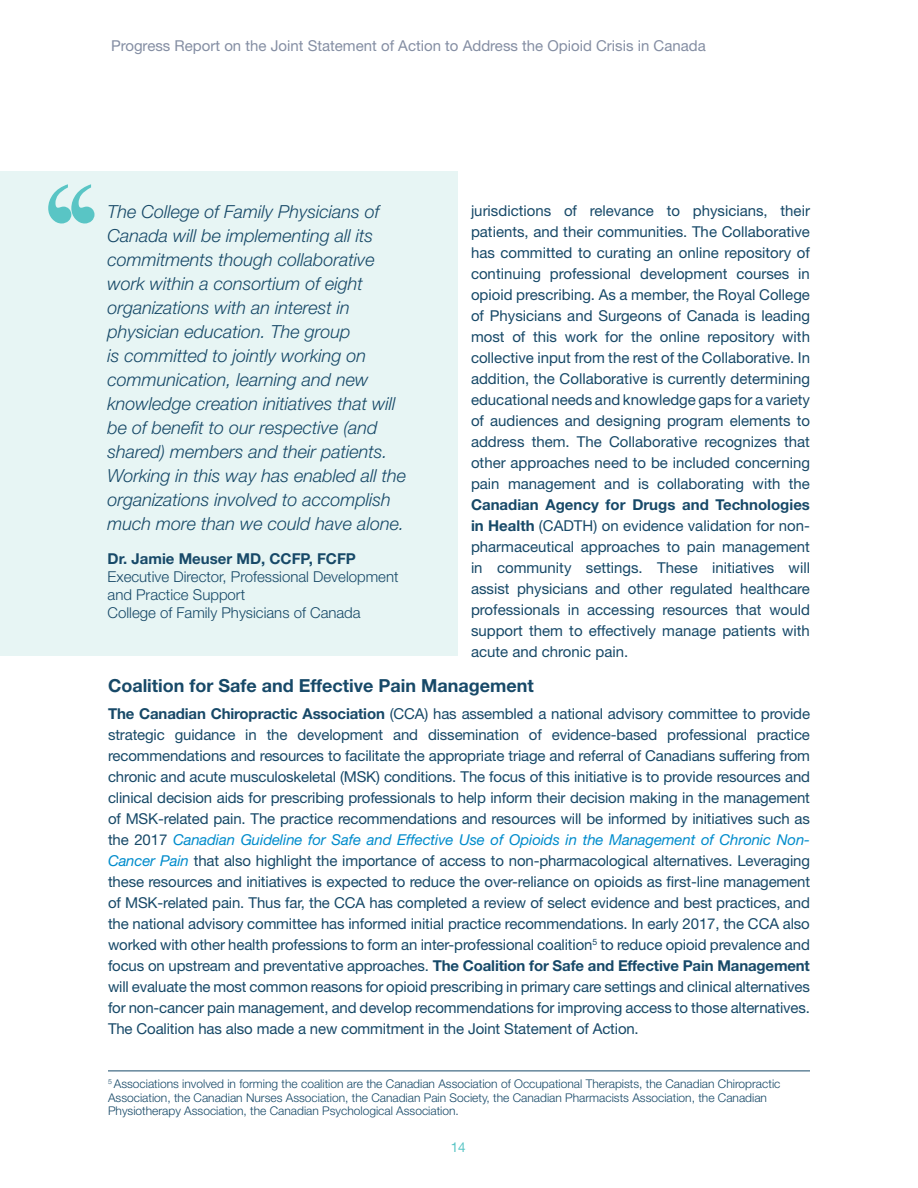
<style>
.page{position:relative;width:918px;height:1188px;background:#fff}
.page>*{position:absolute;margin:0;border:0;box-sizing:border-box;transform-origin:0 0}
.t1{font:italic 300 18px/24px "Helvetica Neue LT Std";color:#174968}
.t2{font:700 18px "Helvetica Neue LT Std";color:#174968}
.t3{font:15px/21px "Helvetica Neue LT Std";color:#174968;text-align:justify}
.t4{font:300 15px/18px "Helvetica Neue LT Std";color:#174968}
.t5{font:15px "Helvetica Neue LT Std";color:#848ea3}
.t6{font:700 15px "Helvetica Neue LT Std";color:#174968}
.t7{font:13.5px "Helvetica Neue LT Std";color:#59c5c5}
.t8{font:300 12px/13.5px "Helvetica Neue LT Std";color:#174968}
.s1{font-weight:700}
.s2{font-style:italic;color:#008ccc}
</style>
<div class="page">
<hr style="left:108px;top:1071px;width:702px;height:1px;background:#174968">
<div style="left:0;top:171px;width:458px;height:485px;background:#e7f5f4"></div>
<svg style="left:48px;top:184px;width:46px;height:40px"></svg>
<p class="t5" style="left:111px;top:37px;width:596px">Progress Report on the Joint Statement of Action to Address the Opioid Crisis in Canada</p>
<p class="t1" style="left:108px;top:199px;width:300px">The College of Family Physicians of Canada will be implementing all its commitments though collaborative work within a consortium of eight organizations with an interest in physician education. The group<br>is committed to jointly working on communication, learning and new knowledge creation initiatives that will be of benefit to our respective (and shared) members and their patients.<br>Working in this way has enabled all the organizations involved to accomplish much more than we could have alone.</p>
<p class="t6" style="left:108px;top:549px;width:250px">Dr. Jamie Meuser MD, CCFP, FCFP</p>
<p class="t4" style="left:108px;top:567px;width:292px">Executive Director, Professional Development and Practice Support<br>College of Family Physicians of Canada</p>
<p class="t3" style="left:471px;top:200px;width:341px">jurisdictions of relevance to physicians, their patients, and their communities. The Collaborative has committed to curating an online repository of continuing professional development courses in opioid prescribing. As a member, the Royal College of Physicians and Surgeons of Canada is leading most of this work for the online repository with collective input from the rest of the Collaborative. In addition, the Collaborative is currently determining educational needs and knowledge gaps for a variety of audiences and designing program elements to address them. The Collaborative recognizes that other approaches need to be included concerning pain management and is collaborating with the</p>
<p class="t3" style="left:471px;top:494px;width:341px"><span class="s1">Canadian Agency for Drugs and Technologies in Health</span> (CADTH) on evidence validation for non&shy;pharmaceutical approaches to pain management in community settings. These initiatives will assist physicians and other regulated healthcare professionals in accessing resources that would support them to effectively manage patients with acute and chronic pain.</p>
<p class="t2" style="left:108px;top:674px;width:427px">Coalition for Safe and Effective Pain Management</p>
<p class="t3" style="left:108px;top:703px;width:704px"><span class="s1">The Canadian Chiropractic Association</span> (CCA) has assembled a national advisory committee to provide strategic guidance in the development and dissemination of evidence-based professional practice recommendations and resources to facilitate the appropriate triage and referral of Canadians suffering from chronic and acute musculoskeletal (MSK) conditions. The focus of this initiative is to provide resources and clinical decision aids for prescribing professionals to help inform their decision making in the management of MSK-related pain. The practice recommendations and resources will be informed by initiatives such as the 2017 <span class="s2">Canadian Guideline for Safe and Effective Use of Opioids in the Management of Chronic Non-Cancer Pain</span> that also highlight the importance of access to non-pharmacological alternatives. Leveraging these resources and initiatives is expected to reduce the over-reliance on opioids as first-line management of MSK-related pain. Thus far, the CCA has completed a review of select evidence and best practices, and the national advisory committee has informed initial practice recommendations. In early 2017, the CCA also worked with other health professions to form an inter-professional coalition<sup>5</sup> to reduce opioid prevalence and focus on upstream and preventative approaches. <span class="s1">The Coalition for Safe and Effective Pain Management </span>will evaluate the most common reasons for opioid prescribing in primary care settings and clinical alternatives for non-cancer pain management, and develop recommendations for improving access to those alternatives.<br>The Coalition has also made a new commitment in the Joint Statement of Action.</p>
<p class="t8" style="left:108px;top:1077px;width:674px"><sup>5</sup> Associations involved in forming the coalition are the Canadian Association of Occupational Therapists, the Canadian Chiropractic<br>Association, the Canadian Nurses Association, the Canadian Pain Society, the Canadian Pharmacists Association, the Canadian<br>Physiotherapy Association, the Canadian Psychological Association.</p>
<p class="t7" style="left:451px;top:1139px;width:17px">14</p>
</div>
